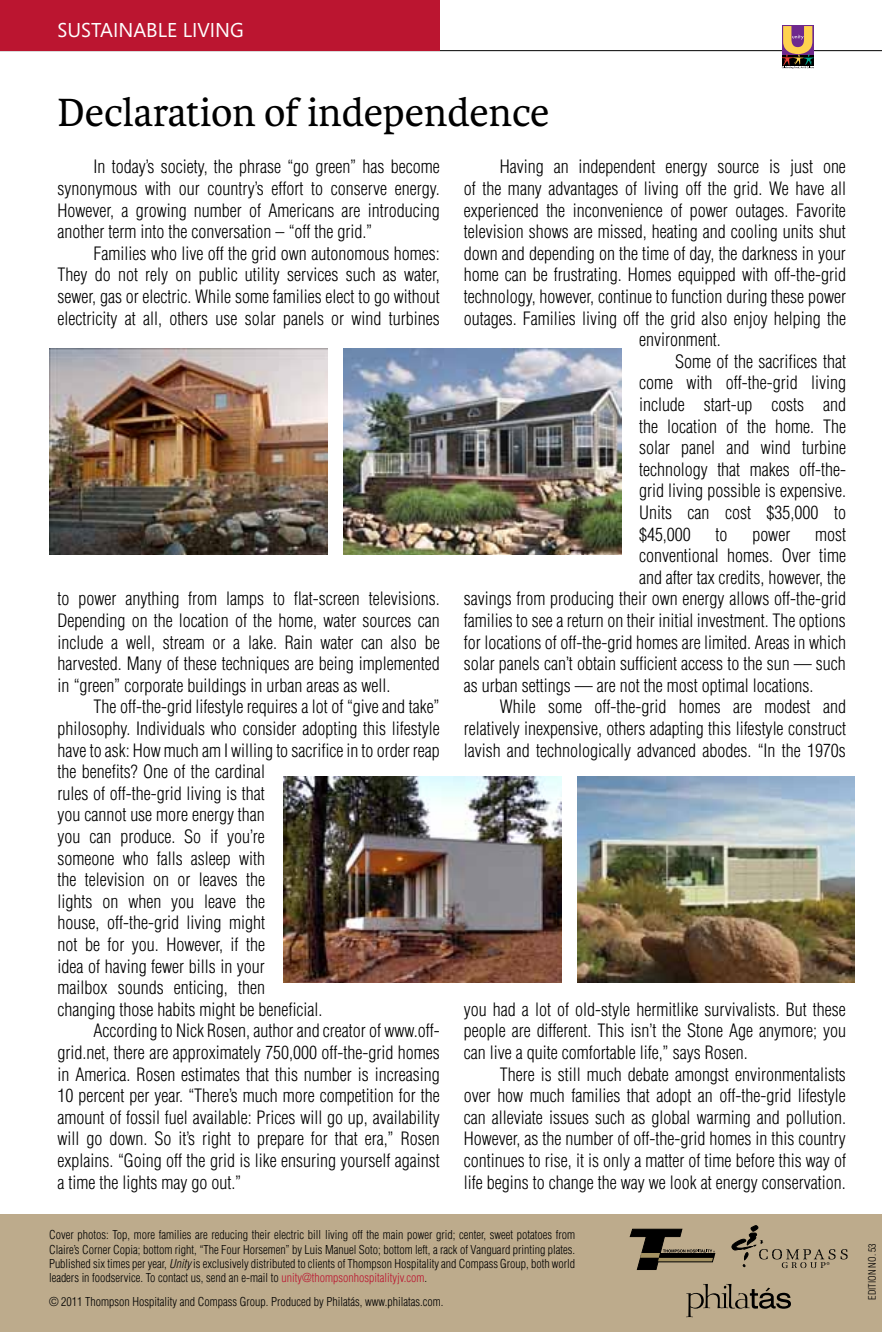
<style>
.page{position:relative;width:882px;height:1332px;background:#fff}
.page>*{position:absolute;margin:0;border:0;box-sizing:border-box;transform-origin:0 0}
.t1{font:42px "Karmina";color:#000}
.t2{font:20px "Segoe";color:#fff}
.t3{font:300 condensed 18px/21.6px "Helvetica";color:#000;text-align:justify}
.t4{font:300 condensed 12px/14.4px "Helvetica";color:#000;text-align:justify}
.t5{font:300 condensed 10px "Helvetica";color:#000}
.s1{font-style:italic}
.s2{color:#bb1530}
</style>
<div class="page">
<div style="left:0;top:1214px;width:882px;height:118px;background:#bdab8c"></div>
<svg style="left:732px;top:1226px;width:116px;height:42px"></svg>
<svg style="left:630px;top:1229px;width:86px;height:41px"></svg>
<hr style="left:0;top:50px;width:882px;height:1px;background:#000">
<div style="left:0;top:0;width:440px;height:50px;background:#bb1530"></div>
<div style="left:782px;top:25px;width:31px;height:32px;background:#6e298d"></div>
<svg style="left:782px;top:26px;width:32px;height:43px"></svg>
<svg style="left:686px;top:1284px;width:105px;height:33px"></svg>
<img style="left:49px;top:348px;width:278px;height:206px">
<img style="left:343px;top:348px;width:278px;height:206px">
<img style="left:283px;top:776px;width:278px;height:206px">
<img style="left:577px;top:777px;width:278px;height:205px">
<p class="t2" style="left:58px;top:16px;width:188px">SUSTAINABLE LIVING</p>
<h1 class="t1" style="left:58px;top:89px;width:493px">Declaration of independence</h1>
<p class="t3" style="left:58px;top:156px;width:384px;text-indent:36px">In today’s society, the phrase “go green” has become synonymous with our country’s effort to conserve energy.<br>However, a growing number of Americans are introducing another term into the conversation – “off the grid.”</p>
<p class="t3" style="left:58px;top:242px;width:384px;text-indent:36px">Families who live off the grid own autonomous homes:<br>They do not rely on public utility services such as water, sewer, gas or electric. While some families elect to go without electricity at all, others use solar panels or wind turbines</p>
<p class="t3" style="left:500px;top:156px;width:348px">Having an independent energy source is just one</p>
<p class="t3" style="left:464px;top:178px;width:384px">of the many advantages of living off the grid. We have all</p>
<p class="t3" style="left:464px;top:199px;width:384px">experienced the inconvenience of power outages. Favorite</p>
<p class="t3" style="left:464px;top:221px;width:384px">television shows are missed, heating and cooling units shut</p>
<p class="t3" style="left:464px;top:242px;width:384px">down and depending on the time of day, the darkness in your</p>
<p class="t3" style="left:464px;top:264px;width:384px">home can be frustrating. Homes equipped with off-the-grid</p>
<p class="t3" style="left:464px;top:286px;width:384px">technology, however, continue to function during these power</p>
<p class="t3" style="left:464px;top:307px;width:384px">outages. Families living off the grid also enjoy helping the</p>
<p class="t3" style="left:639px;top:329px;width:83px">environment.</p>
<p class="t3" style="left:675px;top:350px;width:172px">Some of the sacrifices that</p>
<p class="t3" style="left:639px;top:372px;width:208px">come with off-the-grid living</p>
<p class="t3" style="left:639px;top:394px;width:208px">include start-up costs and</p>
<p class="t3" style="left:639px;top:415px;width:209px">the location of the home. The</p>
<p class="t3" style="left:639px;top:437px;width:209px">solar panel and wind turbine</p>
<p class="t3" style="left:639px;top:458px;width:209px">technology that makes off-the-</p>
<p class="t3" style="left:639px;top:480px;width:208px">grid living possible is expensive.</p>
<p class="t3" style="left:639px;top:502px;width:208px">Units can cost $35,000 to</p>
<p class="t3" style="left:639px;top:523px;width:53px">$45,000</p>
<p class="t3" style="left:716px;top:523px;width:13px">to</p>
<p class="t3" style="left:752px;top:523px;width:39px">power</p>
<p class="t3" style="left:815px;top:523px;width:32px">most</p>
<p class="t3" style="left:639px;top:545px;width:209px">conventional homes. Over time</p>
<p class="t3" style="left:639px;top:566px;width:208px">and after tax credits, however, the</p>
<p class="t3" style="left:464px;top:588px;width:384px">savings from producing their own energy allows off-the-grid</p>
<p class="t3" style="left:464px;top:610px;width:384px">families to see a return on their initial investment. The options</p>
<p class="t3" style="left:464px;top:631px;width:384px">for locations of off-the-grid homes are limited. Areas in which</p>
<p class="t3" style="left:464px;top:653px;width:384px">solar panels can’t obtain sufficient access to the sun — such</p>
<p class="t3" style="left:464px;top:674px;width:351px">as urban settings — are not the most optimal locations.</p>
<p class="t3" style="left:500px;top:696px;width:348px">While some off-the-grid homes are modest and</p>
<p class="t3" style="left:464px;top:718px;width:384px">relatively inexpensive, others adapting this lifestyle construct</p>
<p class="t3" style="left:464px;top:739px;width:384px">lavish and technologically advanced abodes. “In the 1970s</p>
<p class="t3" style="left:58px;top:588px;width:384px">to power anything from lamps to flat-screen televisions.<br>Depending on the location of the home, water sources can include a well, stream or a lake. Rain water can also be harvested. Many of these techniques are being implemented in “green” corporate buildings in urban areas as well.</p>
<p class="t3" style="left:58px;top:696px;width:384px;text-align:left;text-indent:36px">The off-the-grid lifestyle requires a lot of “give and take” philosophy. Individuals who consider adopting this lifestyle have to ask: How much am I willing to sacrifice in to order reap the benefits? One of the cardinal<br>rules of off-the-grid living is that<br>you cannot use more energy than<br>you can produce. So if you’re<br>someone who falls asleep with<br>the television on or leaves the<br>lights on when you leave the<br>house, off-the-grid living might<br>not be for you. However, if the<br>idea of having fewer bills in your<br>mailbox sounds enticing, then<br>changing those habits might be beneficial.</p>
<p class="t3" style="left:58px;top:1020px;width:384px;text-indent:36px">According to Nick Rosen, author and creator of www.off&shy;grid.net, there are approximately 750,000 off-the-grid homes in America. Rosen estimates that this number is increasing 10 percent per year. “There’s much more competition for the amount of fossil fuel available: Prices will go up, availability will go down. So it’s right to prepare for that era,” Rosen explains. “Going off the grid is like ensuring yourself against a time the lights may go out.”</p>
<p class="t3" style="left:464px;top:998px;width:384px">you had a lot of old-style hermitlike survivalists. But these people are different. This isn’t the Stone Age anymore; you can live a quite comfortable life,” says Rosen.</p>
<p class="t3" style="left:464px;top:1063px;width:384px;text-indent:36px">There is still much debate amongst environmentalists over how much families that adopt an off-the-grid lifestyle can alleviate issues such as global warming and pollution.<br>However, as the number of off-the-grid homes in this country continues to rise, it is only a matter of time before this way of life begins to change the way we look at energy conservation.</p>
<p class="t4" style="left:49px;top:1228px;width:528px">Cover photos: Top, more families are reducing their electric bill living off the main power grid; center, sweet potatoes from Claire’s Corner Copia; bottom right, “The Four Horsemen” by Luis Manuel Soto; bottom left, a rack of Vanguard printing plates.<br>Published six times per year, <span class="s1">Unity</span> is exclusively distributed to clients of Thompson Hospitality and Compass Group, both world leaders in foodservice. To contact us, send an e-mail to <span class="s2">unity@thompsonhospitalityjv.com</span>.</p>
<p class="t4" style="left:49px;top:1295px;width:396px">© 2011 Thompson Hospitality and Compass Group. Produced by Philatás, www.philatas.com.</p>
<p class="t5" style="left:866px;top:1300px;width:58px;rotate:-90deg">EDITION NO. 53</p>
</div>
